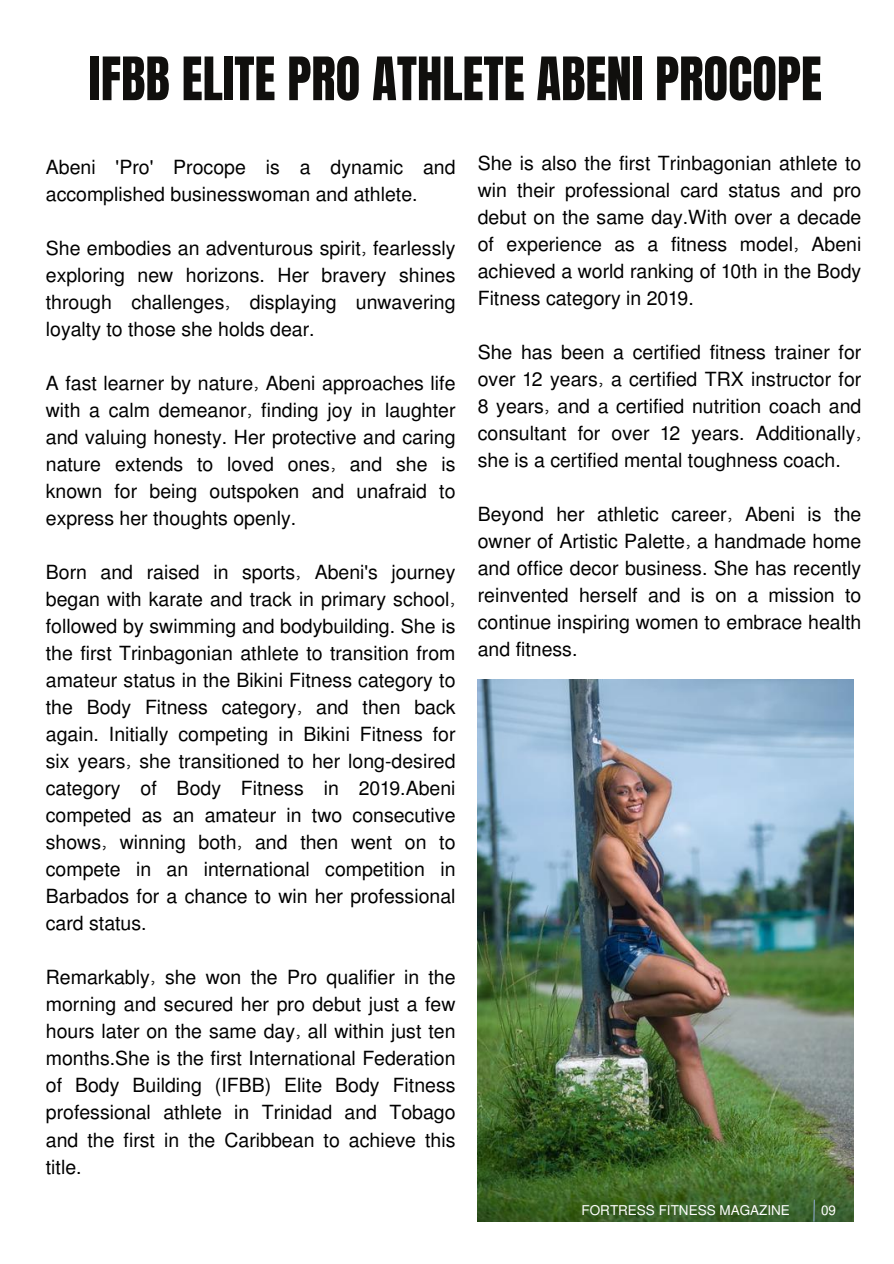
<style>
.page{position:relative;width:894px;height:1264px;background:#fff}
.page>*{position:absolute;margin:0;border:0;box-sizing:border-box;transform-origin:0 0}
.t1{font:50.85px "Anton";color:#100f0d}
.t2{font:19.5px/27px "Mukti";color:#000;text-align:justify}
.t3{font:13.5px "Mukti";color:#fff}
</style>
<div class="page">
<img style="left:477px;top:679px;width:376px;height:542px">
<svg style="left:812px;top:1198px;width:3px;height:24px"></svg>
<h1 class="t1" style="left:89px;top:42px;width:734px">IFBB ELITE PRO ATHLETE ABENI PROCOPE</h1>
<p class="t2" style="left:46px;top:153px;width:411px">Abeni 'Pro' Procope is a dynamic and accomplished businesswoman and athlete.</p>
<p class="t2" style="left:46px;top:234px;width:411px">She embodies an adventurous spirit, fearlessly exploring new horizons. Her bravery shines through challenges, displaying unwavering loyalty to those she holds dear.</p>
<p class="t2" style="left:46px;top:369px;width:411px">A fast learner by nature, Abeni approaches life with a calm demeanor, finding joy in laughter and valuing honesty. Her protective and caring nature extends to loved ones, and she is known for being outspoken and unafraid to express her thoughts openly.</p>
<p class="t2" style="left:46px;top:558px;width:411px">Born and raised in sports, Abeni's journey began with karate and track in primary school, followed by swimming and bodybuilding. She is the first Trinbagonian athlete to transition from amateur status in the Bikini Fitness category to the Body Fitness category, and then back again. Initially competing in Bikini Fitness for six years, she transitioned to her long-desired category of Body Fitness in 2019.Abeni competed as an amateur in two consecutive shows, winning both, and then went on to compete in an international competition in Barbados for a chance to win her professional card status.</p>
<p class="t2" style="left:46px;top:963px;width:411px">Remarkably, she won the Pro qualifier in the morning and secured her pro debut just a few hours later on the same day, all within just ten months.She is the first International Federation of Body Building (IFBB) Elite Body Fitness professional athlete in Trinidad and Tobago and the first in the Caribbean to achieve this title.</p>
<p class="t2" style="left:477px;top:148px;width:385px">She is also the first Trinbagonian athlete to win their professional card status and pro debut on the same day.With over a decade of experience as a fitness model, Abeni achieved a world ranking of 10th in the Body Fitness category in 2019.</p>
<p class="t2" style="left:477px;top:337px;width:385px">She has been a certified fitness trainer for over 12 years, a certified TRX instructor for 8 years, and a certified nutrition coach and consultant for over 12 years. Additionally, she is a certified mental toughness coach.</p>
<p class="t2" style="left:477px;top:499px;width:385px">Beyond her athletic career, Abeni is the owner of Artistic Palette, a handmade home and office decor business. She has recently reinvented herself and is on a mission to continue inspiring women to embrace health and fitness.</p>
<p class="t3" style="left:581px;top:1200px;width:210px">FORTRESS FITNESS MAGAZINE</p>
<p class="t3" style="left:820px;top:1200px;width:16px">09</p>
</div>
